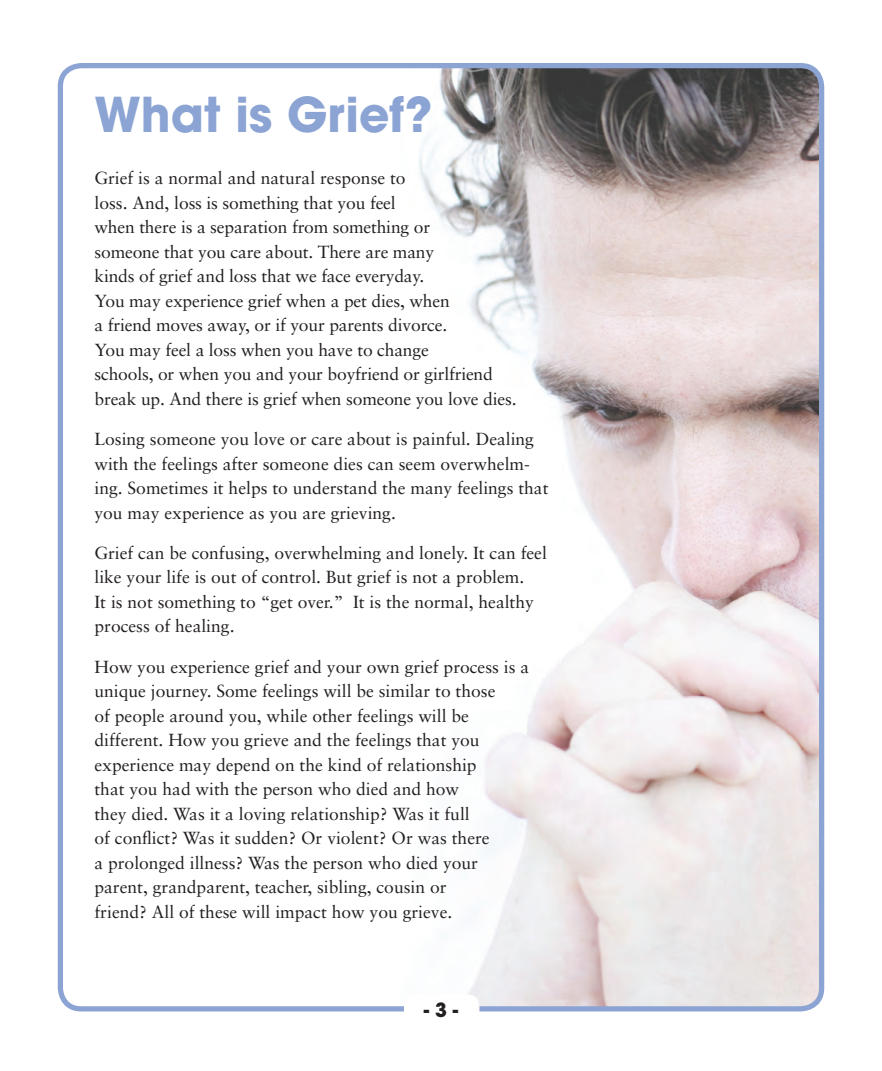
<style>
.page{position:relative;width:882px;height:1071px;background:#fff}
.page>*{position:absolute;margin:0;border:0;box-sizing:border-box;transform-origin:0 0}
.teengrief_headline{font:700 47.25px "Trendex Black S Si";color:#8ba4d4}
.t1{font:700 19.25px "Trendex Black S Si";color:#231f20}
.t2{font:17.5px/24.5px "Sabon";color:#231f20}
</style>
<div class="page">
<img style="left:419px;top:69px;width:399px;height:937px">
<div style="left:405px;top:995px;width:74px;height:26px;background:#fff;border-radius:10px"></div>
<div style="left:58px;top:63px;width:766px;height:949px;border:5px solid #8ba4d4;border-radius:21px"></div>
<p class="teengrief_headline" style="left:94px;top:83px;width:339px">What is Grief?</p>
<p class="t2" style="left:94px;top:166px;width:424px">Grief is a normal and natural response to<br>loss. And, loss is something that you feel<br>when there is a separation from something or<br>someone that you care about. There are many<br>kinds of grief and loss that we face everyday.<br>You may experience grief when a pet dies, when<br>a friend moves away, or if your parents divorce.<br>You may feel a loss when you have to change<br>schools, or when you and your boyfriend or girlfriend break up. And there is grief when someone you love dies.</p>
<p class="t2" style="left:94px;top:427px;width:456px">Losing someone you love or care about is painful. Dealing with the feelings after someone dies can seem overwhelm&shy;ing. Sometimes it helps to understand the many feelings that you may experience as you are grieving.</p>
<p class="t2" style="left:94px;top:540px;width:454px">Grief can be confusing, overwhelming and lonely. It can feel like your life is out of control. But grief is not a problem.<br>It is not something to “get over.” It is the normal, healthy process of healing.</p>
<p class="t2" style="left:94px;top:654px;width:436px">How you experience grief and your own grief process is a unique journey. Some feelings will be similar to those<br>of people around you, while other feelings will be different. How you grieve and the feelings that you experience may depend on the kind of relationship<br>that you had with the person who died and how<br>they died. Was it a loving relationship? Was it full<br>of conflict? Was it sudden? Or violent? Or was there<br>a prolonged illness? Was the person who died your parent, grandparent, teacher, sibling, cousin or<br>friend? All of these will impact how you grieve.</p>
<p class="t1" style="left:424px;top:997px;width:36px">- 3 -</p>
</div>
